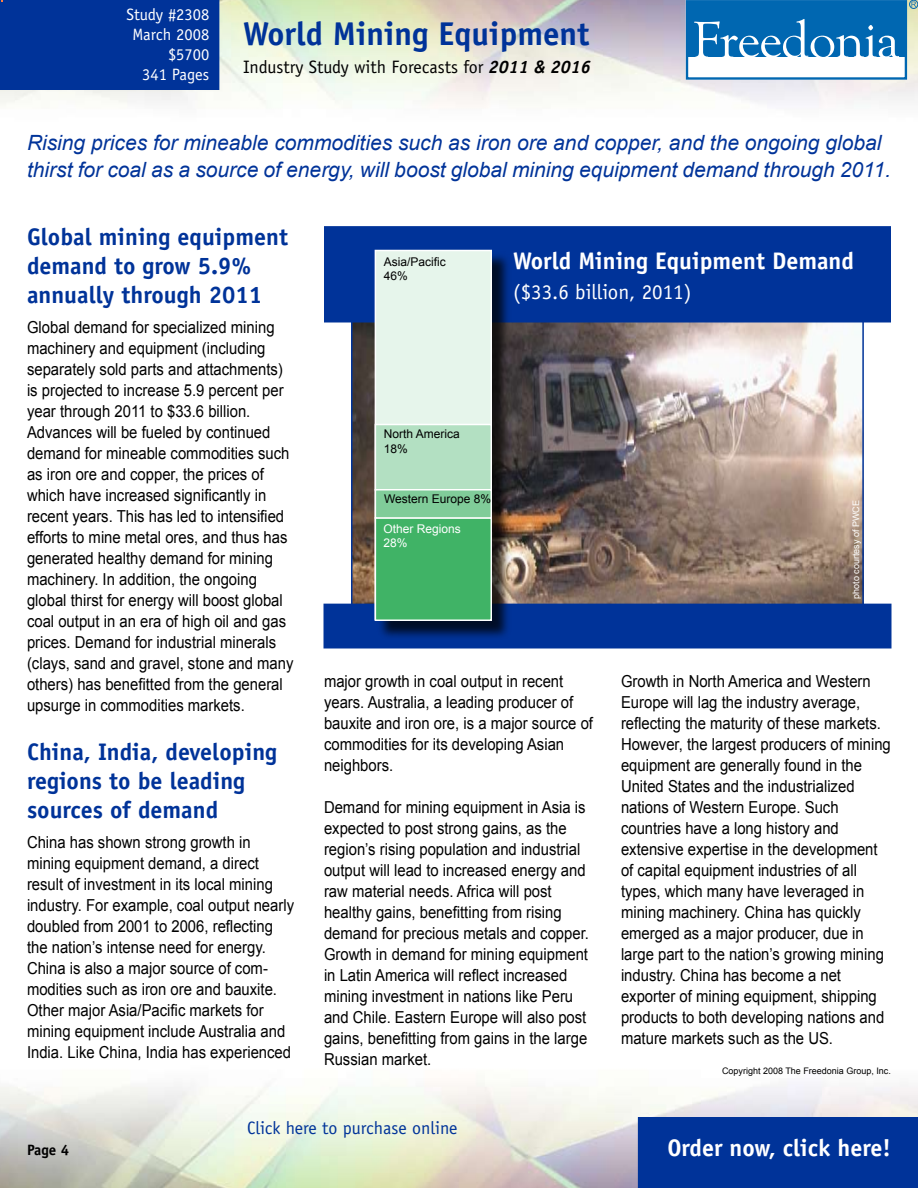
<style>
.page{position:relative;width:918px;height:1188px;background:#fff}
.page>*{position:absolute;margin:0;border:0;box-sizing:border-box;transform-origin:0 0}
.t1{font:700 33px "Officina Sans";color:#039}
.t2{font:700 24px/28.8px "Officina Sans";color:#039}
.t3{font:700 24px "Officina Sans";color:#fff}
.t4{font:italic 21px/27px "Arial";color:#039}
.t5{font:21px "Officina Sans";color:#fff}
.t6{font:18px "Officina Sans";color:#000}
.t7{font:18px "Officina Sans";color:#039}
.t8{font:16.5px/21px "Arial";color:#000;scale:.9 1}
.t9{font:16.5px/19.8px "Officina Sans";color:#fff;text-align:right}
.t10{font:700 15px "Officina Sans";color:#000}
.t11{font:12px/14.2px "Arial";color:#000}
.t12{font:12px/14.2px "Arial";color:#fff}
.t13{font:9px "Arial";color:#000}
.t14{font:9px "Arial";color:#fff}
.s1{font-weight:700;font-style:italic}
</style>
<div class="page">
<div style="left:638px;top:1117px;width:280px;height:71px;background:#039"></div>
<div style="left:686px;top:0;width:221px;height:80px;border:2px solid #0067b1"></div>
<div style="left:687px;top:1px;width:218px;height:56px;background:#0067b1"></div>
<svg style="left:694px;top:19px;width:205px;height:38px"></svg>
<div style="left:909px;top:0;width:9px;height:9px;border:1px solid #0067b1;border-radius:50%"></div>
<svg style="left:911px;top:2px;width:5px;height:5px"></svg>
<img style="left:354px;top:322px;width:507px;height:282px">
<div style="left:325px;top:227px;width:565px;height:95px;background:#039"></div>
<div style="left:324px;top:226px;width:567px;height:96px;border:2px solid #039"></div>
<div style="left:0;top:0;width:219px;height:90px;background:#039"></div>
<div style="left:324px;top:604px;width:567px;height:44px;background:#039"></div>
<div style="left:376px;top:251px;width:136px;height:389px;background:#000;opacity:.75"></div>
<div style="left:375px;top:250px;width:116px;height:369px;background:#e6f5eb"></div>
<div style="left:375px;top:250px;width:117px;height:370px;border:2px solid #fff"></div>
<div style="left:375px;top:424px;width:116px;height:66px;background:#b3e0c2"></div>
<div style="left:375px;top:424px;width:117px;height:67px;border:2px solid #fff"></div>
<div style="left:375px;top:518px;width:116px;height:102px;background:#40b366"></div>
<div style="left:375px;top:517px;width:117px;height:104px;border:2px solid #fff"></div>
<div style="left:375px;top:490px;width:116px;height:28px;background:#80cc99"></div>
<div style="left:375px;top:489px;width:117px;height:30px;border:2px solid #fff"></div>
<p class="t9" style="left:126px;top:5px;width:84px">Study #2308<br>March 2008 $5700<br>341 Pages</p>
<h1 class="t1" style="left:243px;top:13px;width:348px">World Mining Equipment</h1>
<p class="t6" style="left:243px;top:57px;width:349px">Industry Study with Forecasts for <span class="s1">2011 &amp; 2016</span></p>
<p class="t4" style="left:27px;top:130px;width:865px">Rising prices for mineable commodities such as iron ore and copper, and the ongoing global thirst for coal as a source of energy, will boost global mining equipment demand through 2011.</p>
<h2 class="t2" style="left:27px;top:222px;width:262px">Global mining equipment demand to grow 5.9% annually through 2011</h2>
<p class="t8" style="left:27px;top:316px;width:298px">Global demand for specialized mining machinery and equipment (including separately sold parts and attachments) is projected to increase 5.9 percent per year through 2011 to $33.6 billion.<br>Advances will be fueled by continued demand for mineable commodities such as iron ore and copper, the prices of which have increased significantly in recent years. This has led to intensified efforts to mine metal ores, and thus has generated healthy demand for mining machinery. In addition, the ongoing global thirst for energy will boost global coal output in an era of high oil and gas prices. Demand for industrial minerals (clays, sand and gravel, stone and many others) has benefitted from the general upsurge in commodities markets.</p>
<h2 class="t2" style="left:27px;top:738px;width:252px">China, India, developing regions to be leading sources of demand</h2>
<p class="t8" style="left:27px;top:832px;width:298px">China has shown strong growth in mining equipment demand, a direct result of investment in its local mining industry. For example, coal output nearly doubled from 2001 to 2006, reflecting the nation’s intense need for energy.<br>China is also a major source of com&shy;modities such as iron ore and bauxite.<br>Other major Asia/Pacific markets for mining equipment include Australia and India. Like China, India has experienced</p>
<p class="t11" style="left:384px;top:254px;width:64px">Asia/Pacific<br>46%</p>
<h2 class="t3" style="left:513px;top:245px;width:342px">World Mining Equipment Demand</h2>
<p class="t5" style="left:513px;top:279px;width:180px">($33.6 billion, 2011)</p>
<p class="t11" style="left:384px;top:427px;width:78px">North America<br>18%</p>
<p class="t11" style="left:384px;top:492px;width:109px">Western Europe 8%</p>
<p class="t12" style="left:384px;top:521px;width:79px">Other Regions<br>28%</p>
<p class="t14" style="left:850px;top:599px;width:100px;rotate:-90deg">photo courtesy of PWCE</p>
<p class="t8" style="left:324px;top:671px;width:300px">major growth in coal output in recent years. Australia, a leading producer of bauxite and iron ore, is a major source of commodities for its developing Asian neighbors.</p>
<p class="t8" style="left:324px;top:797px;width:296px">Demand for mining equipment in Asia is expected to post strong gains, as the region’s rising population and industrial output will lead to increased energy and raw material needs. Africa will post healthy gains, benefitting from rising demand for precious metals and copper.<br>Growth in demand for mining equipment in Latin America will reflect increased mining investment in nations like Peru and Chile. Eastern Europe will also post gains, benefitting from gains in the large Russian market.</p>
<p class="t8" style="left:621px;top:671px;width:301px">Growth in North America and Western Europe will lag the industry average, reflecting the maturity of these markets.<br>However, the largest producers of mining equipment are generally found in the United States and the industrialized nations of Western Europe. Such countries have a long history and extensive expertise in the development of capital equipment industries of all types, which many have leveraged in mining machinery. China has quickly emerged as a major producer, due in large part to the nation’s growing mining industry. China has become a net exporter of mining equipment, shipping products to both developing nations and mature markets such as the US.</p>
<p class="t13" style="left:722px;top:1065px;width:170px">Copyright 2008 The Freedonia Group, Inc.</p>
<p class="t7" style="left:247px;top:1117px;width:212px">Click here to purchase online</p>
<p class="t10" style="left:27px;top:1140px;width:31px">Page</p>
<h2 class="t3" style="left:667px;top:1133px;width:225px">Order now, click here!</h2>
</div>
